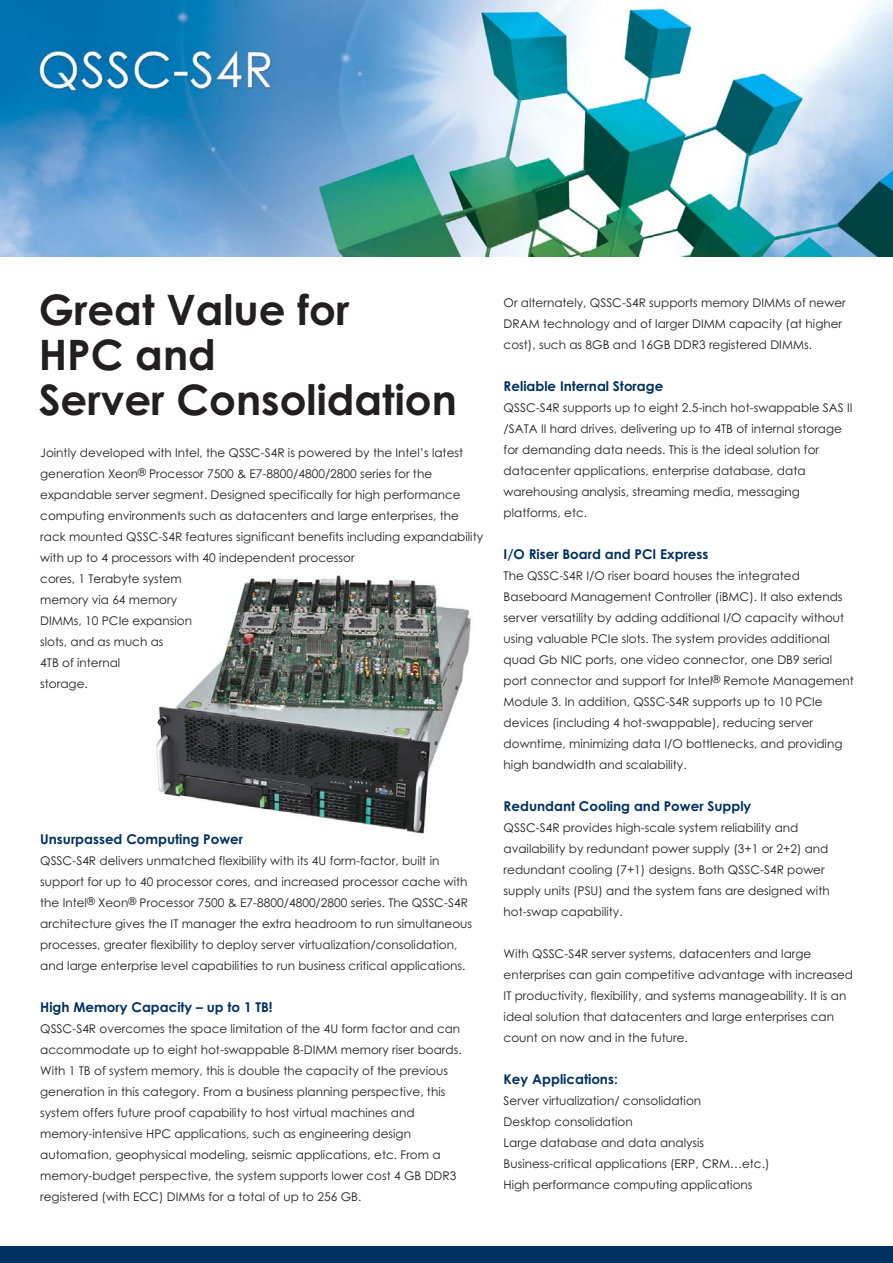
<style>
.page{position:relative;width:893px;height:1263px;background:#fff}
.page>*{position:absolute;margin:0;border:0;box-sizing:border-box;transform-origin:0 0}
.t1{font:700 42px/45px "Century Gothic";color:#231f20}
.t2{font:700 13.5px "Century Gothic";color:#00305e}
.t3{font:12px/21px "Century Gothic";color:#212121}
</style>
<div class="page">
<img style="left:156px;top:575px;width:315px;height:259px">
<img style="left:0;top:0;width:893px;height:256px">
<div style="left:0;top:1246px;width:893px;height:17px;background:#00305e"></div>
<h1 class="t1" style="left:39px;top:291px;width:420px">Great Value for<br>HPC and<br>Server Consolidation</h1>
<p class="t3" style="left:40px;top:444px;width:444px">Jointly developed with Intel, the QSSC-S4R is powered by the Intel’s latest generation Xeon<sup>®</sup> Processor 7500 &amp; E7-8800/4800/2800 series for the expandable server segment. Designed specifically for high performance computing environments such as datacenters and large enterprises, the rack mounted QSSC-S4R features significant benefits including expandability with up to 4 processors with 40 independent processor<br>cores, 1 Terabyte system<br>memory via 64 memory<br>DIMMs, 10 PCIe expansion<br>slots, and as much as<br>4TB of internal<br>storage.</p>
<p class="t2" style="left:40px;top:834px;width:204px">Unsurpassed Computing Power</p>
<p class="t3" style="left:40px;top:851px;width:433px">QSSC-S4R delivers unmatched flexibility with its 4U form-factor, built in support for up to 40 processor cores, and increased processor cache with the Intel<sup>®</sup> Xeon<sup>®</sup> Processor 7500 &amp; E7-8800/4800/2800 series. The QSSC-S4R architecture gives the IT manager the extra headroom to run simultaneous processes, greater flexibility to deploy server virtualization/consolidation, and large enterprise level capabilities to run business critical applications.</p>
<p class="t2" style="left:40px;top:1002px;width:234px">High Memory Capacity – up to 1 TB!</p>
<p class="t3" style="left:40px;top:1019px;width:423px">QSSC-S4R overcomes the space limitation of the 4U form factor and can accommodate up to eight hot-swappable 8-DIMM memory riser boards.<br>With 1 TB of system memory, this is double the capacity of the previous generation in this category. From a business planning perspective, this system offers future proof capability to host virtual machines and memory-intensive HPC applications, such as engineering design automation, geophysical modeling, seismic applications, etc. From a memory-budget perspective, the system supports lower cost 4 GB DDR3 registered (with ECC) DIMMs for a total of up to 256 GB.</p>
<p class="t3" style="left:504px;top:294px;width:344px">Or alternately, QSSC-S4R supports memory DIMMs of newer<br>DRAM technology and of larger DIMM capacity (at higher cost), such as 8GB and 16GB DDR3 registered DIMMs.</p>
<p class="t2" style="left:504px;top:381px;width:161px">Reliable Internal Storage</p>
<p class="t3" style="left:504px;top:399px;width:350px">QSSC-S4R supports up to eight 2.5-inch hot-swappable SAS II /SATA II hard drives, delivering up to 4TB of internal storage for demanding data needs. This is the ideal solution for datacenter applications, enterprise database, data warehousing analysis, streaming media, messaging platforms, etc.</p>
<p class="t2" style="left:504px;top:549px;width:206px">I/O Riser Board and PCI Express</p>
<p class="t3" style="left:504px;top:567px;width:352px">The QSSC-S4R I/O riser board houses the integrated Baseboard Management Controller (iBMC). It also extends server versatility by adding additional I/O capacity without using valuable PCIe slots. The system provides additional quad Gb NIC ports, one video connector, one DB9 serial port connector and support for Intel<sup>®</sup> Remote Management Module 3. In addition, QSSC-S4R supports up to 10 PCIe devices (including 4 hot-swappable), reducing server downtime, minimizing data I/O bottlenecks, and providing high bandwidth and scalability.</p>
<p class="t2" style="left:504px;top:801px;width:249px">Redundant Cooling and Power Supply</p>
<p class="t3" style="left:504px;top:819px;width:328px">QSSC-S4R provides high-scale system reliability and availability by redundant power supply (3+1 or 2+2) and redundant cooling (7+1) designs. Both QSSC-S4R power supply units (PSU) and the system fans are designed with hot-swap capability.</p>
<p class="t3" style="left:504px;top:944px;width:351px">With QSSC-S4R server systems, datacenters and large enterprises can gain competitive advantage with increased IT productivity, flexibility, and systems manageability. It is an ideal solution that datacenters and large enterprises can count on now and in the future.</p>
<p class="t2" style="left:504px;top:1074px;width:116px">Key Applications:</p>
<p class="t3" style="left:504px;top:1091px;width:267px">Server virtualization/ consolidation<br>Desktop consolidation<br>Large database and data analysis Business-critical applications (ERP, CRM…etc.)<br>High performance computing applications</p>
</div>
